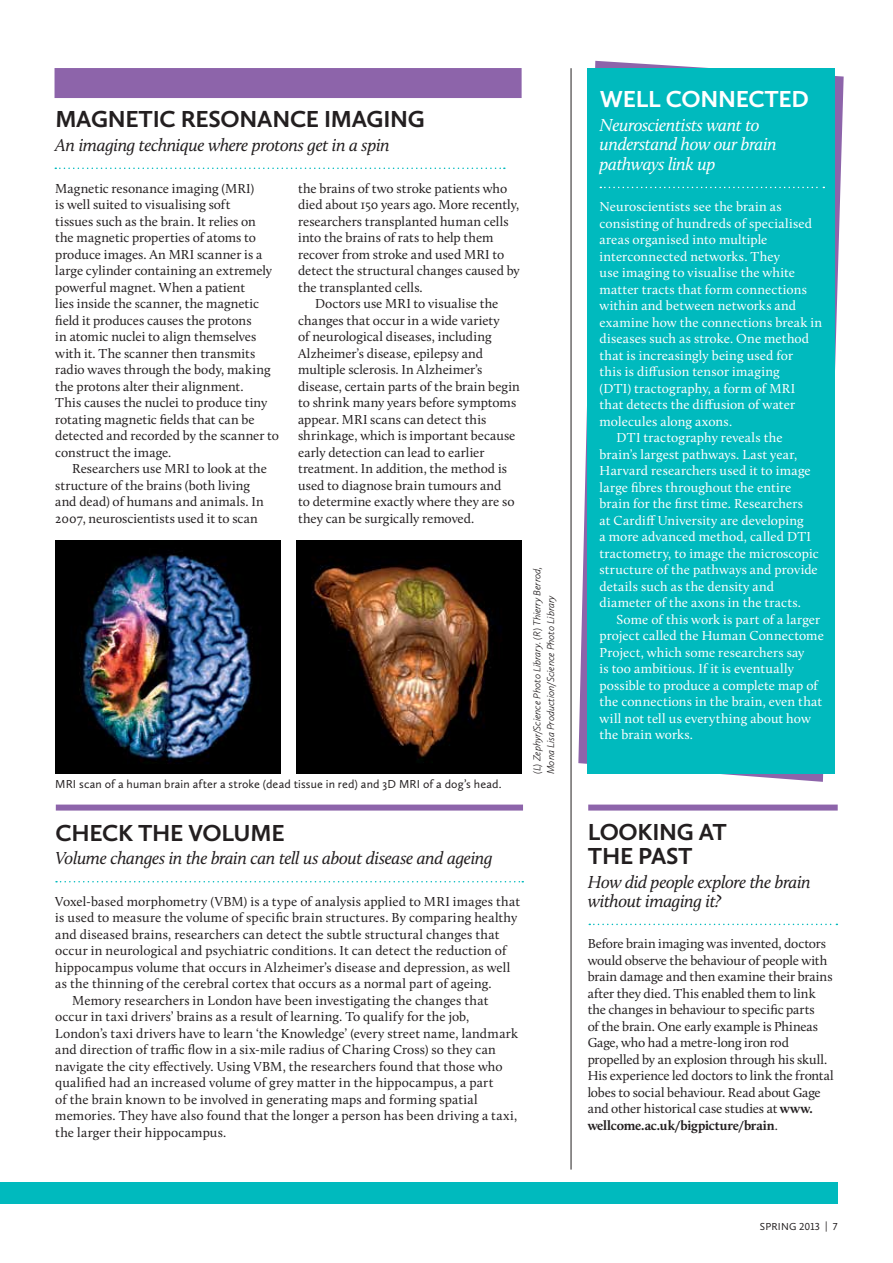
<style>
.page{position:relative;width:893px;height:1263px;background:#fff}
.page>*{position:absolute;margin:0;border:0;box-sizing:border-box;transform-origin:0 0}
.t1{font:700 24px "Calluna Sans";letter-spacing:-.01em;color:#231f20}
.t2{font:700 24px "Calluna Sans";color:#fff}
.t3{font:italic 18px/19.5px "Calluna";letter-spacing:-.025em;color:#231f20}
.t4{font:italic 18px/19.5px "Calluna";letter-spacing:-.025em;color:#fff}
.t5{font:13.5px/16.5px "Calluna";letter-spacing:.005em;color:#231f20}
.t6{font:13.5px "Calluna";letter-spacing:.01em;color:#fff}
.t7{font:12px "Calluna Sans";letter-spacing:.01em;color:#231f20}
.t8{font:italic 300 10.5px/13.5px "Calluna Sans";letter-spacing:-.01em;color:#231f20}
.t9{font:10.5px "Calluna Sans";letter-spacing:.015em;color:#231f20}
.s1{font-weight:700}
</style>
<div class="page">
<div style="left:0;top:1182px;width:838px;height:21px;background:#00babe"></div>
<svg style="left:589px;top:924px;width:248px;height:1px"></svg>
<svg style="left:578px;top:61px;width:266px;height:721px"></svg>
<div style="left:587px;top:68px;width:248px;height:706px;background:#00babe"></div>
<svg style="left:56px;top:881px;width:467px;height:1px"></svg>
<div style="left:56px;top:804px;width:467px;height:6px;background:#8d64aa"></div>
<div style="left:588px;top:804px;width:250px;height:6px;background:#8d64aa"></div>
<img style="left:55px;top:541px;width:226px;height:233px">
<img style="left:296px;top:541px;width:226px;height:233px">
<svg style="left:55px;top:168px;width:450px;height:1px"></svg>
<div style="left:55px;top:68px;width:467px;height:30px;background:#8d64aa"></div>
<svg style="left:600px;top:187px;width:224px;height:1px"></svg>
<hr style="left:571px;top:68px;width:1px;height:1101px;background:#231f20">
<h1 class="t1" style="left:55px;top:104px;width:36px">MAGNETIC</h1>
<h1 class="t1" style="left:181px;top:104px;width:17px">RESONANCE</h1>
<h1 class="t1" style="left:324px;top:104px;width:15px">IMAGING</h1>
<h2 class="t3" style="left:55px;top:135px;width:336px">An imaging technique where protons get in a spin</h2>
<p class="t5" style="left:55px;top:180px;width:225px">Magnetic resonance imaging (MRI)<br>is well suited to visualising soft<br>tissues such as the brain. It relies on<br>the magnetic properties of atoms to produce images. An MRI scanner is a large cylinder containing an extremely powerful magnet. When a patient<br>lies inside the scanner, the magnetic field it produces causes the protons<br>in atomic nuclei to align themselves with it. The scanner then transmits radio waves through the body, making the protons alter their alignment.<br>This causes the nuclei to produce tiny rotating magnetic fields that can be detected and recorded by the scanner to construct the image.</p>
<p class="t5" style="left:55px;top:461px;width:213px;text-indent:17px">Researchers use MRI to look at the structure of the brains (both living and dead) of humans and animals. In 2007, neuroscientists used it to scan</p>
<p class="t5" style="left:298px;top:180px;width:211px">the brains of two stroke patients who</p>
<p class="t5" style="left:298px;top:197px;width:223px">died about 150 years ago. More recently,</p>
<p class="t5" style="left:298px;top:213px;width:212px">researchers transplanted human cells</p>
<p class="t5" style="left:298px;top:229px;width:197px">into the brains of rats to help them</p>
<p class="t5" style="left:298px;top:246px;width:208px">recover from stroke and used MRI to</p>
<p class="t5" style="left:298px;top:262px;width:223px">detect the structural changes caused by</p>
<p class="t5" style="left:298px;top:279px;width:126px">the transplanted cells.</p>
<p class="t5" style="left:315px;top:295px;width:185px">Doctors use MRI to visualise the</p>
<p class="t5" style="left:298px;top:312px;width:203px">changes that occur in a wide variety</p>
<p class="t5" style="left:298px;top:328px;width:195px">of neurological diseases, including</p>
<p class="t5" style="left:298px;top:345px;width:186px">Alzheimer’s disease, epilepsy and</p>
<p class="t5" style="left:298px;top:361px;width:186px">multiple sclerosis. In Alzheimer’s</p>
<p class="t5" style="left:298px;top:378px;width:223px">disease, certain parts of the brain begin</p>
<p class="t5" style="left:298px;top:394px;width:220px">to shrink many years before symptoms</p>
<p class="t5" style="left:298px;top:411px;width:190px">appear. MRI scans can detect this</p>
<p class="t5" style="left:298px;top:427px;width:219px">shrinkage, which is important because</p>
<p class="t5" style="left:298px;top:444px;width:188px">early detection can lead to earlier</p>
<p class="t5" style="left:298px;top:460px;width:210px">treatment. In addition, the method is</p>
<p class="t5" style="left:298px;top:477px;width:205px">used to diagnose brain tumours and</p>
<p class="t5" style="left:298px;top:493px;width:218px">to determine exactly where they are so</p>
<p class="t5" style="left:298px;top:510px;width:178px">they can be surgically removed.</p>
<p class="t7" style="left:55px;top:777px;width:448px">MRI scan of a human brain after a stroke (dead tissue in red) and 3D MRI of a dog’s head.</p>
<p class="t8" style="left:530px;top:774px;width:209px;rotate:-90deg">(L) Zephyr/Science Photo Library. (R) Thierry Berrod,<br>Mona Lisa Production/Science Photo Library</p>
<h1 class="t1" style="left:55px;top:818px;width:49px">CHECK</h1>
<h1 class="t1" style="left:138px;top:818px;width:82px">THE VOLUME</h1>
<h2 class="t3" style="left:55px;top:848px;width:439px">Volume changes in the brain can tell us about disease and ageing</h2>
<p class="t5" style="left:55px;top:893px;width:466px">Voxel-based morphometry (VBM) is a type of analysis applied to MRI images that</p>
<p class="t5" style="left:55px;top:909px;width:464px">is used to measure the volume of specific brain structures. By comparing healthy</p>
<p class="t5" style="left:55px;top:926px;width:446px">and diseased brains, researchers can detect the subtle structural changes that</p>
<p class="t5" style="left:55px;top:942px;width:453px">occur in neurological and psychiatric conditions. It can detect the reduction of</p>
<p class="t5" style="left:55px;top:959px;width:457px">hippocampus volume that occurs in Alzheimer’s disease and depression, as well</p>
<p class="t5" style="left:55px;top:975px;width:438px">as the thinning of the cerebral cortex that occurs as a normal part of ageing.</p>
<p class="t5" style="left:72px;top:992px;width:418px">Memory researchers in London have been investigating the changes that</p>
<p class="t5" style="left:55px;top:1008px;width:415px">occur in taxi drivers’ brains as a result of learning. To qualify for the job,</p>
<p class="t5" style="left:55px;top:1025px;width:464px">London’s taxi drivers have to learn ‘the Knowledge’ (every street name, landmark</p>
<p class="t5" style="left:55px;top:1041px;width:442px">and direction of traffic flow in a six-mile radius of Charing Cross) so they can</p>
<p class="t5" style="left:55px;top:1058px;width:449px">navigate the city effectively. Using VBM, the researchers found that those who</p>
<p class="t5" style="left:55px;top:1074px;width:440px">qualified had an increased volume of grey matter in the hippocampus, a part</p>
<p class="t5" style="left:55px;top:1091px;width:424px">of the brain known to be involved in generating maps and forming spatial</p>
<p class="t5" style="left:55px;top:1107px;width:463px">memories. They have also found that the longer a person has been driving a taxi,</p>
<p class="t5" style="left:55px;top:1124px;width:173px">the larger their hippocampus.</p>
<h1 class="t2" style="left:600px;top:84px;width:36px">WELL</h1>
<h1 class="t2" style="left:666px;top:84px;width:17px">CONNECTED</h1>
<h2 class="t4" style="left:600px;top:115px;width:179px">Neuroscientists want to understand how our brain pathways link up</h2>
<p class="t6" style="left:600px;top:199px;width:184px">Neuroscientists see the brain as</p>
<p class="t6" style="left:600px;top:215px;width:214px">consisting of hundreds of specialised</p>
<p class="t6" style="left:600px;top:232px;width:169px">areas organised into multiple</p>
<p class="t6" style="left:600px;top:248px;width:182px">interconnected networks. They</p>
<p class="t6" style="left:600px;top:265px;width:197px">use imaging to visualise the white</p>
<p class="t6" style="left:600px;top:281px;width:209px">matter tracts that form connections</p>
<p class="t6" style="left:600px;top:298px;width:198px">within and between networks and</p>
<p class="t6" style="left:600px;top:314px;width:224px">examine how the connections break in</p>
<p class="t6" style="left:600px;top:331px;width:211px">diseases such as stroke. One method</p>
<p class="t6" style="left:600px;top:347px;width:195px">that is increasingly being used for</p>
<p class="t6" style="left:600px;top:364px;width:182px">this is diffusion tensor imaging</p>
<p class="t6" style="left:600px;top:380px;width:197px">(DTI) tractography, a form of MRI</p>
<p class="t6" style="left:600px;top:397px;width:197px">that detects the diffusion of water</p>
<p class="t6" style="left:600px;top:413px;width:134px">molecules along axons.</p>
<p class="t6" style="left:617px;top:430px;width:167px">DTI tractography reveals the</p>
<p class="t6" style="left:600px;top:446px;width:199px">brain’s largest pathways. Last year,</p>
<p class="t6" style="left:600px;top:463px;width:213px">Harvard researchers used it to image</p>
<p class="t6" style="left:600px;top:479px;width:193px">large fibres throughout the entire</p>
<p class="t6" style="left:600px;top:496px;width:205px">brain for the first time. Researchers</p>
<p class="t6" style="left:600px;top:512px;width:206px">at Cardiff University are developing</p>
<p class="t6" style="left:600px;top:529px;width:213px">a more advanced method, called DTI</p>
<p class="t6" style="left:600px;top:545px;width:221px">tractometry, to image the microscopic</p>
<p class="t6" style="left:600px;top:562px;width:220px">structure of the pathways and provide</p>
<p class="t6" style="left:600px;top:578px;width:176px">details such as the density and</p>
<p class="t6" style="left:600px;top:595px;width:203px">diameter of the axons in the tracts.</p>
<p class="t6" style="left:617px;top:611px;width:205px">Some of this work is part of a larger</p>
<p class="t6" style="left:600px;top:628px;width:226px">project called the Human Connectome</p>
<p class="t6" style="left:600px;top:644px;width:206px">Project, which some researchers say</p>
<p class="t6" style="left:600px;top:661px;width:196px">is too ambitious. If it is eventually</p>
<p class="t6" style="left:600px;top:677px;width:220px">possible to produce a complete map of</p>
<p class="t6" style="left:600px;top:693px;width:224px">the connections in the brain, even that</p>
<p class="t6" style="left:600px;top:710px;width:213px">will not tell us everything about how</p>
<p class="t6" style="left:600px;top:726px;width:95px">the brain works.</p>
<h1 class="t1" style="left:588px;top:817px;width:29px">LOOKING</h1>
<h1 class="t1" style="left:699px;top:817px;width:15px">AT</h1>
<h1 class="t1" style="left:588px;top:841px;width:65px">THE PAST</h1>
<h2 class="t3" style="left:588px;top:872px;width:225px">How did people explore the brain without imaging it?</h2>
<p class="t5" style="left:588px;top:935px;width:248px">Before brain imaging was invented, doctors would observe the behaviour of people with brain damage and then examine their brains after they died. This enabled them to link the changes in behaviour to specific parts<br>of the brain. One early example is Phineas Gage, who had a metre-long iron rod propelled by an explosion through his skull.<br>His experience led doctors to link the frontal lobes to social behaviour. Read about Gage and other historical case studies at <span class="s1">www. wellcome.ac.uk/bigpicture/brain</span>.</p>
<p class="t9" style="left:760px;top:1220px;width:79px">SPRING 2013 | 7</p>
</div>
